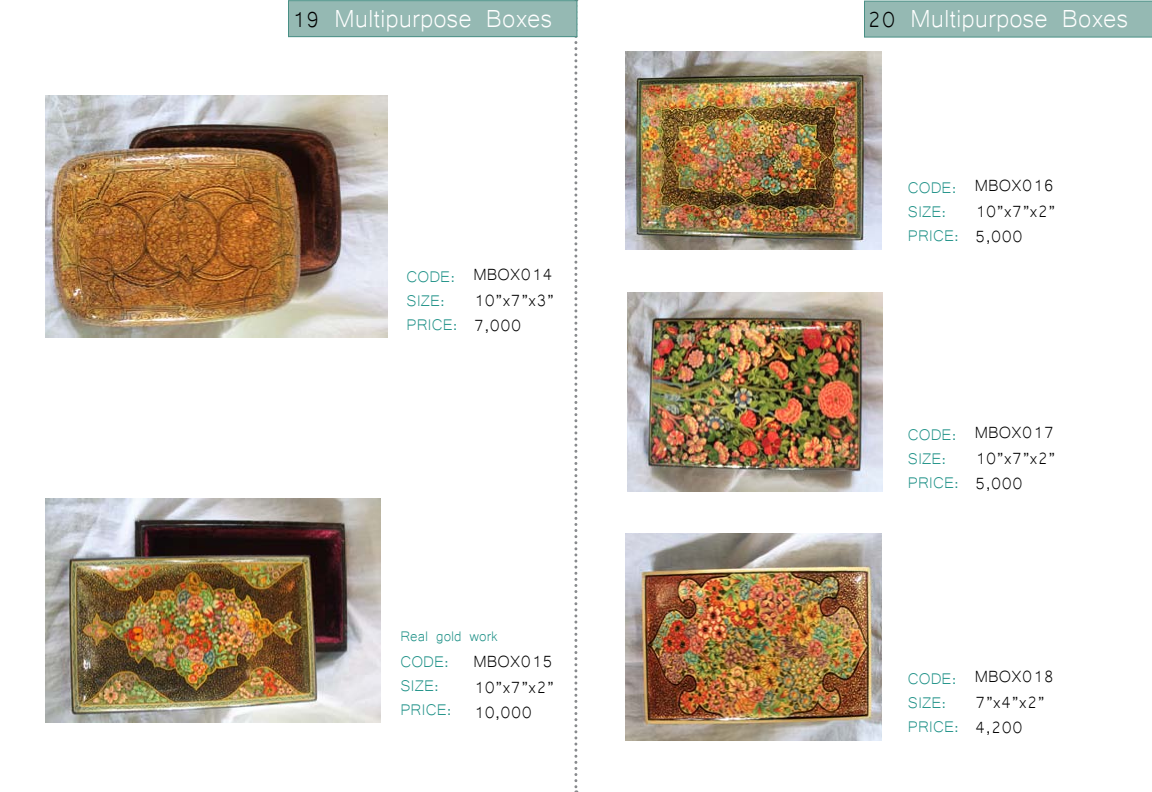
<style>
.page{position:relative;width:1152px;height:792px;background:#fff}
.page>*{position:absolute;margin:0;border:0;box-sizing:border-box;transform-origin:0 0}
.t1{font:32px "Microsoft Yi Baiti";color:#fff}
.t2{font:21px/25.2px "Microsoft Yi Baiti";color:#000;text-align:justify}
.t3{font:20px/24px "Microsoft Yi Baiti";color:#1a8f85}
.t4{font:18px "Microsoft Yi Baiti";color:#1a8f85}
.s1{font-size:28px;color:#000}
</style>
<div class="page">
<img style="left:45px;top:499px;width:335px;height:223px">
<svg style="left:574px;top:37px;width:3px;height:755px"></svg>
<img style="left:45px;top:96px;width:342px;height:242px">
<img style="left:626px;top:533px;width:255px;height:208px">
<img style="left:626px;top:51px;width:255px;height:199px">
<img style="left:627px;top:293px;width:255px;height:198px">
<div style="left:288px;top:1px;width:289px;height:36px;background:#95b9b3"></div>
<div style="left:288px;top:0;width:289px;height:37px;border:1px solid #488f85"></div>
<div style="left:864px;top:1px;width:288px;height:37px;background:#95b9b3"></div>
<h1 class="t1" style="left:291px;top:-1px;width:263px"><span class="s1">19</span> Multipurpose Boxes</h1>
<h1 class="t1" style="left:867px;top:0;width:263px"><span class="s1">20</span> Multipurpose Boxes</h1>
<h1 class="t1" style="left:427px;top:0;width:141px">Meter boxes</h1>
<p class="t3" style="left:407px;top:263px;width:53px">CODE:<br>SIZE:<br>PRICE:</p>
<p class="t2" style="left:474px;top:261px;width:82px">MBOX014<br>10”x7”x3” 7,000</p>
<p class="t4" style="left:400px;top:626px;width:99px">Real gold work</p>
<p class="t3" style="left:400px;top:648px;width:53px">CODE:<br>SIZE:<br>PRICE:</p>
<p class="t2" style="left:474px;top:648px;width:82px">MBOX015<br>10”x7”x2” 10,000</p>
<p class="t3" style="left:908px;top:174px;width:53px">CODE:<br>SIZE:<br>PRICE:</p>
<p class="t2" style="left:975px;top:172px;width:82px">MBOX016<br>10”x7”x2” 5,000</p>
<p class="t3" style="left:908px;top:422px;width:53px">CODE:<br>SIZE:<br>PRICE:</p>
<p class="t2" style="left:975px;top:419px;width:82px">MBOX017<br>10”x7”x2” 5,000</p>
<p class="t3" style="left:908px;top:665px;width:53px">CODE:<br>SIZE:<br>PRICE:</p>
<p class="t2" style="left:975px;top:663px;width:81px;text-align:left">MBOX018<br>7”x4”x2”<br>4,200</p>
</div>
